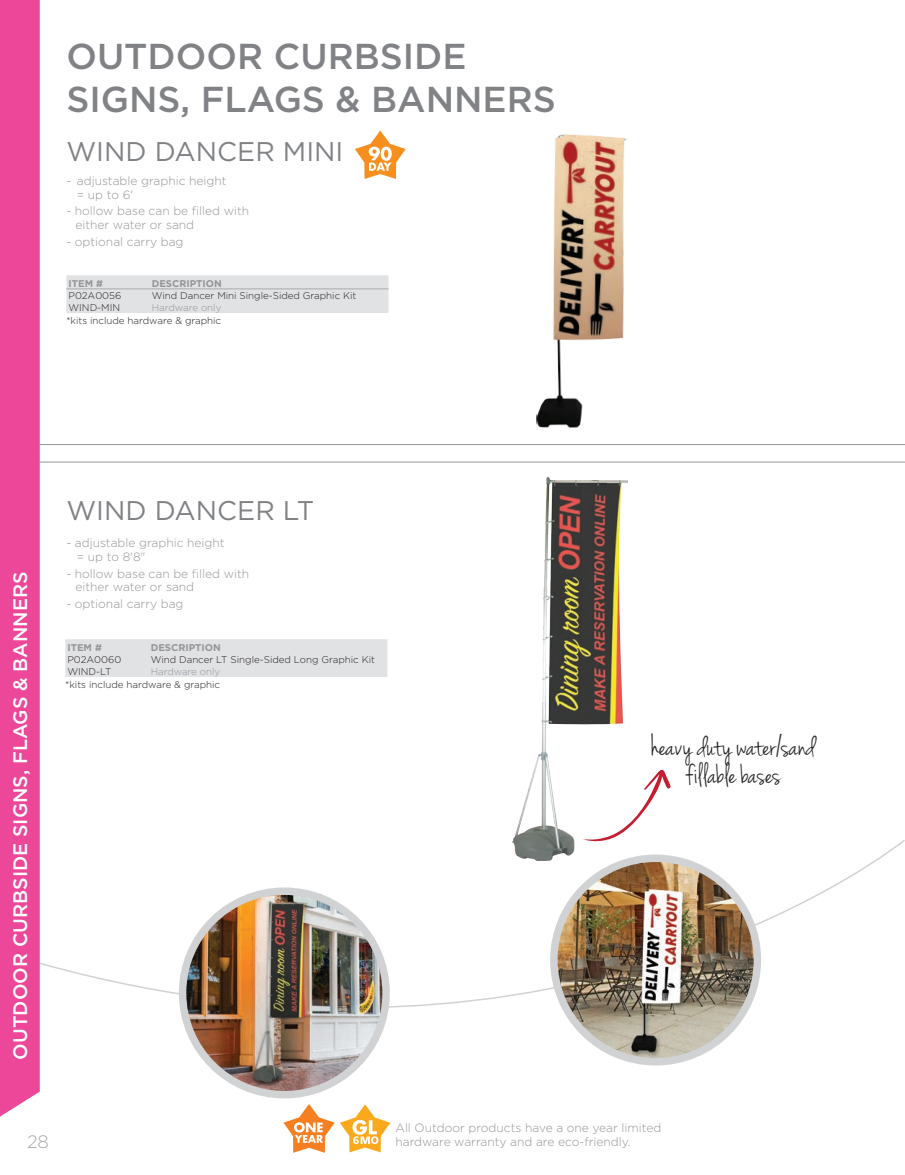
<style>
.page{position:relative;width:905px;height:1175px;background:#fff}
.page>*{position:absolute;margin:0;border:0;box-sizing:border-box;transform-origin:0 0}
.t1{font:500 36px/43.2px "Gotham HTF";color:#808285}
.t2{font:30px "Jenna Sue";color:#231f20}
.PORTABLE_TOC{font:27px "Gotham";color:#808285}
.t3{font:500 19.5px "Gotham HTF";color:#fff}
.t4{font:300 18px "Gotham";color:#a8a9ad}
.product_details{font:300 12px/13.5px "Gotham";color:#939598}
.PORTABLE_TOC-2{font:300 9.75px "Gotham";color:#231f20}
.intro_paragraphs_2{font:300 9.75px "Gotham";color:#231f20}
.PORTABLE_TOC-3{font:700 9.75px "Gotham";color:#939598}
.PORTABLE_TOC-4{font:300 9.75px "Gotham";color:#939598}
</style>
<div class="page">
<div style="left:0;top:0;width:40px;height:1117px;background:#ed4799"></div>
<hr style="left:40px;top:444px;width:864px;height:1px;background:#939598">
<hr style="left:40px;top:462px;width:864px;height:1px;background:#939598">
<svg style="left:38px;top:838px;width:866px;height:273px"></svg>
<img style="left:536px;top:135px;width:90px;height:292px">
<svg style="left:355px;top:131px;width:50px;height:48px"></svg>
<img style="left:512px;top:477px;width:115px;height:383px">
<div style="left:66px;top:275px;width:322px;height:38px;background:#e1e2e4"></div>
<hr style="left:66px;top:288px;width:84px;height:1px;background:#bcbdc0">
<hr style="left:150px;top:288px;width:238px;height:1px;background:#bcbdc0">
<div style="left:65px;top:639px;width:322px;height:38px;background:#e1e2e4"></div>
<svg style="left:283px;top:1104px;width:107px;height:48px"></svg>
<img style="left:554px;top:858px;width:203px;height:203px;border-radius:102px">
<div style="left:550px;top:854px;width:211px;height:211px;border:7px solid #d1d2d4;border-radius:50%"></div>
<img style="left:185px;top:891px;width:201px;height:203px">
<div style="left:179px;top:887px;width:211px;height:211px;border:7px solid #d1d2d4;border-radius:50%"></div>
<svg style="left:574px;top:769px;width:97px;height:76px"></svg>
<p class="t1" style="left:66px;top:34px;width:491px">OUTDOOR CURBSIDE<br>SIGNS, FLAGS &amp; BANNERS</p>
<p class="PORTABLE_TOC" style="left:66px;top:134px;width:278px">WIND DANCER MINI</p>
<p class="product_details" style="left:77px;top:174px;width:151px;text-indent:-10px">- adjustable graphic height = up to 6'</p>
<p class="product_details" style="left:75px;top:204px;width:175px;text-indent:-9px">- hollow base can be fi lled with either water or sand</p>
<p class="product_details" style="left:66px;top:234px;width:119px">- optional carry bag</p>
<p class="PORTABLE_TOC-3" style="left:69px;top:277px;width:36px">ITEM #</p>
<p class="PORTABLE_TOC-3" style="left:152px;top:277px;width:72px">DESCRIPTION</p>
<p class="PORTABLE_TOC-2" style="left:69px;top:289px;width:54px">P02A0056</p>
<p class="PORTABLE_TOC-2" style="left:152px;top:289px;width:206px">Wind Dancer Mini Single-Sided Graphic Kit</p>
<p class="PORTABLE_TOC-2" style="left:69px;top:301px;width:53px">WIND-MIN</p>
<p class="PORTABLE_TOC-4" style="left:152px;top:301px;width:71px">Hardware only</p>
<p class="intro_paragraphs_2" style="left:66px;top:314px;width:156px">*kits include hardware &amp; graphic</p>
<h3 class="t3" style="left:9px;top:1059px;width:489px;rotate:-90deg">OUTDOOR CURBSIDE SIGNS, FLAGS &amp; BANNERS</h3>
<p class="PORTABLE_TOC" style="left:66px;top:493px;width:249px">WIND DANCER LT</p>
<p class="product_details" style="left:77px;top:536px;width:149px;text-indent:-10px">- adjustable graphic height = up to 8'8"</p>
<p class="product_details" style="left:75px;top:566px;width:175px;text-indent:-9px">- hollow base can be fi lled with either water or sand</p>
<p class="product_details" style="left:66px;top:596px;width:119px">- optional carry bag</p>
<p class="PORTABLE_TOC-3" style="left:67px;top:641px;width:36px">ITEM #</p>
<p class="PORTABLE_TOC-3" style="left:151px;top:641px;width:72px">DESCRIPTION</p>
<p class="PORTABLE_TOC-2" style="left:67px;top:653px;width:55px">P02A0060</p>
<p class="PORTABLE_TOC-2" style="left:151px;top:653px;width:226px">Wind Dancer LT Single-Sided Long Graphic Kit</p>
<p class="PORTABLE_TOC-2" style="left:67px;top:665px;width:46px">WIND-LT</p>
<p class="PORTABLE_TOC-4" style="left:151px;top:665px;width:71px">Hardware only</p>
<p class="intro_paragraphs_2" style="left:65px;top:678px;width:156px">*kits include hardware &amp; graphic</p>
<p class="t2" style="left:651px;top:729px;width:166px">heavy duty water/sand</p>
<p class="t2" style="left:686px;top:757px;width:96px">fillable bases</p>
<h3 class="t4" style="left:27px;top:1130px;width:23px">28</h3>
<p class="product_details" style="left:395px;top:1120px;width:267px">All Outdoor products have a one year limited hardware warranty and are eco-friendly.</p>
</div>
